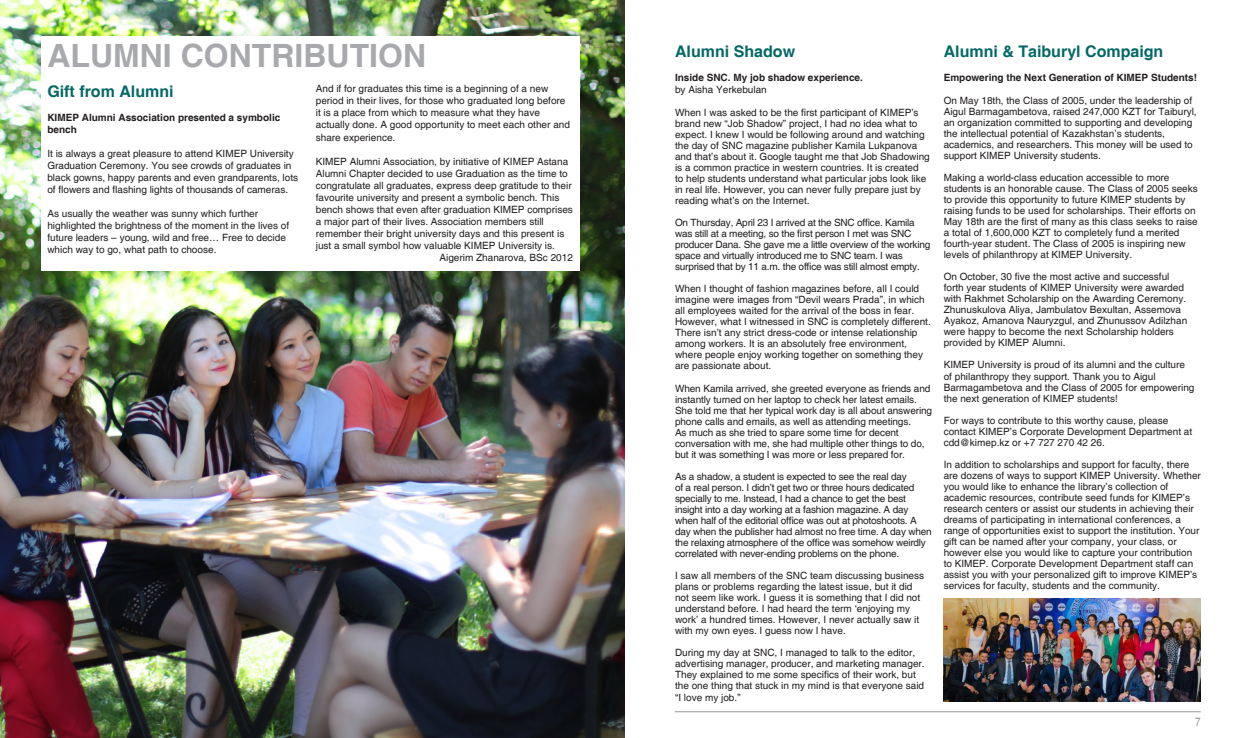
<style>
.page{position:relative;width:1248px;height:738px;background:#fff}
.page>*{position:absolute;margin:0;border:0;box-sizing:border-box;transform-origin:0 0}
.t1{font:700 32px "Helvetica";color:#a8a9ad}
.t2{font:700 16px "Helvetica";color:#046966}
.t3{font:condensed 12px "Helvetica";color:#939598}
.t4{font:10px/11px "Helvetica";color:#231f20}
.t5{font:10px/11px "Helvetica";letter-spacing:-.02em;color:#231f20}
.t6{font:700 10px/12px "Helvetica";color:#231f20}
</style>
<div class="page">
<hr style="left:674px;top:711px;width:526px;height:1px;background:#939598">
<img style="left:0;top:0;width:624px;height:737px">
<div style="left:41px;top:37px;width:538px;height:234px;background:#fff"></div>
<img style="left:943px;top:598px;width:257px;height:103px">
<h1 class="t1" style="left:47px;top:36px;width:380px">Alumni Contribution</h1>
<h2 class="t2" style="left:675px;top:42px;width:122px">Alumni Shadow</h2>
<p class="t6" style="left:675px;top:72px;width:189px">Inside SNC. My job shadow experience.</p>
<p class="t4" style="left:675px;top:84px;width:93px">by Aisha Yerkebulan</p>
<p class="t4" style="left:675px;top:107px;width:256px">When I was asked to be the first participant of KIMEP’s brand new “Job Shadow” project, I had no idea what to expect. I knew I would be following around and watching the day of SNC magazine publisher Kamila Lukpanova and that’s about it. Google taught me that Job Shadowing is a common practice in western countries. It is created<br>to help students understand what particular jobs look like in real life. However, you can never fully prepare just by reading what’s on the Internet.</p>
<p class="t5" style="left:675px;top:217px;width:257px">On Thursday, April 23 I arrived at the SNC office. Kamila was still at a meeting, so the first person I met was SNC producer Dana. She gave me a little overview of the working space and virtually introduced me to SNC team. I was surprised that by 11 a.m. the office was still almost empty.</p>
<p class="t4" style="left:675px;top:283px;width:257px">When I thought of fashion magazines before, all I could imagine were images from “Devil wears Prada”, in which all employees waited for the arrival of the boss in fear.<br>However, what I witnessed in SNC is completely different.<br>There isn’t any strict dress-code or intense relationship among workers. It is an absolutely free environment, where people enjoy working together on something they are passionate about.</p>
<p class="t4" style="left:675px;top:382px;width:258px">When Kamila arrived, she greeted everyone as friends and instantly turned on her laptop to check her latest emails.<br>She told me that her typical work day is all about answering phone calls and emails, as well as attending meetings.<br>As much as she tried to spare some time for decent conversation with me, she had multiple other things to do, but it was something I was more or less prepared for.</p>
<p class="t5" style="left:675px;top:470px;width:258px">As a shadow, a student is expected to see the real day<br>of a real person. I didn’t get two or three hours dedicated specially to me. Instead, I had a chance to get the best insight into a day working at a fashion magazine. A day when half of the editorial office was out at photoshoots. A day when the publisher had almost no free time. A day when the relaxing atmosphere of the office was somehow weirdly correlated with never-ending problems on the phone.</p>
<p class="t4" style="left:675px;top:569px;width:250px">I saw all members of the SNC team discussing business plans or problems regarding the latest issue, but it did not seem like work. I guess it is something that I did not understand before. I had heard the term ‘enjoying my work’ a hundred times. However, I never actually saw it with my own eyes. I guess now I have.</p>
<p class="t4" style="left:675px;top:646px;width:251px">During my day at SNC, I managed to talk to the editor, advertising manager, producer, and marketing manager.<br>They explained to me some specifics of their work, but the one thing that stuck in my mind is that everyone said</p>
<p class="t4" style="left:675px;top:691px;width:67px">“I love my job.”</p>
<h2 class="t2" style="left:47px;top:81px;width:128px">Gift from Alumni</h2>
<p class="t6" style="left:47px;top:112px;width:234px">KIME P Alumni Association presented a symbolic bench</p>
<p class="t4" style="left:47px;top:148px;width:252px;line-height:12px">It is always a great pleasure to attend KIMEP University Graduation Ceremony. You see crowds of graduates in black gowns, happy parents and even grandparents, lots of flowers and flashing lights of thousands of cameras.</p>
<p class="t4" style="left:47px;top:208px;width:243px;line-height:12px">As usually the weather was sunny which further highlighted the brightness of the moment in the lives of future leaders – young, wild and free… Free to decide which way to go, what path to choose.</p>
<p class="t4" style="left:316px;top:83px;width:256px;line-height:12px">And if for graduates this time is a beginning of a new period in their lives, for those who graduated long before it is a place from which to measure what they have actually done. A good opportunity to meet each other and share experience.</p>
<p class="t4" style="left:316px;top:156px;width:254px">KIMEP Alumni Association, by initiative of KIMEP Astana</p>
<p class="t4" style="left:316px;top:168px;width:253px">Alumni Chapter decided to use Graduation as the time to</p>
<p class="t4" style="left:316px;top:180px;width:257px">congratulate all graduates, express deep gratitude to their</p>
<p class="t4" style="left:316px;top:192px;width:245px">favourite university and present a symbolic bench. This</p>
<p class="t4" style="left:316px;top:204px;width:258px">bench shows that even after graduation KIMEP comprises</p>
<p class="t4" style="left:316px;top:216px;width:229px">a major part of their lives. Association members still</p>
<p class="t4" style="left:316px;top:228px;width:250px">remember their bright university days and this present is</p>
<p class="t4" style="left:316px;top:240px;width:240px">just a small symbol how valuable KIMEP University is.</p>
<p class="t4" style="left:439px;top:252px;width:135px">Aigerim Zhanarova, BSc 2012</p>
<h2 class="t2" style="left:943px;top:42px;width:221px">Alumni &amp; Taiburyl Compaign</h2>
<p class="t6" style="left:943px;top:72px;width:255px">Empowering the Next Generation of KIME P Students!</p>
<p class="t4" style="left:943px;top:95px;width:254px">On May 18th, the Class of 2005, under the leadership of Aigul Barmagambetova, raised 247,000 KZT for Taiburyl, an organization committed to supporting and developing the intellectual potential of Kazakhstan’s students, academics, and researchers. This money will be used to support KIMEP University students.</p>
<p class="t4" style="left:943px;top:172px;width:256px">Making a world-class education accessible to more students is an honorable cause. The Class of 2005 seeks to provide this opportunity to future KIMEP students by raising funds to be used for scholarships. Their efforts on May 18th are the first of many as this class seeks to raise a total of 1,600,000 KZT to completely fund a merited fourth-year student. The Class of 2005 is inspiring new levels of philanthropy at KIMEP University.</p>
<p class="t4" style="left:943px;top:271px;width:245px">On October, 30 five the most active and successful forth year students of KIMEP University were awarded with Rakhmet Scholarship on the Awarding Ceremony.<br>Zhunuskulova Aliya, Jambulatov Bexultan, Assemova Ayakoz, Amanova Nauryzgul, and Zhunussov Adilzhan were happy to become the next Scholarship holders provided by KIMEP Alumni.</p>
<p class="t4" style="left:943px;top:359px;width:252px">KIMEP University is proud of its alumni and the culture of philanthropy they support. Thank you to Aigul Barmagambetova and the Class of 2005 for empowering the next generation of KIMEP students!</p>
<p class="t4" style="left:943px;top:414px;width:250px">For ways to contribute to this worthy cause, please contact KIMEP’s Corporate Development Department at cdd@kimep.kz or +7 727 270 42 26.</p>
<p class="t4" style="left:943px;top:458px;width:259px">In addition to scholarships and support for faculty, there are dozens of ways to support KIMEP University. Whether you would like to enhance the library’s collection of academic resources, contribute seed funds for KIMEP’s research centers or assist our students in achieving their dreams of participating in international conferences, a range of opportunities exist to support the institution. Your gift can be named after your company, your class, or however else you would like to capture your contribution to KIMEP. Corporate Development Department staff can assist you with your personalized gift to improve KIMEP’s services for faculty, students and the community.</p>
<p class="t3" style="left:1194px;top:714px;width:7px">7</p>
</div>
